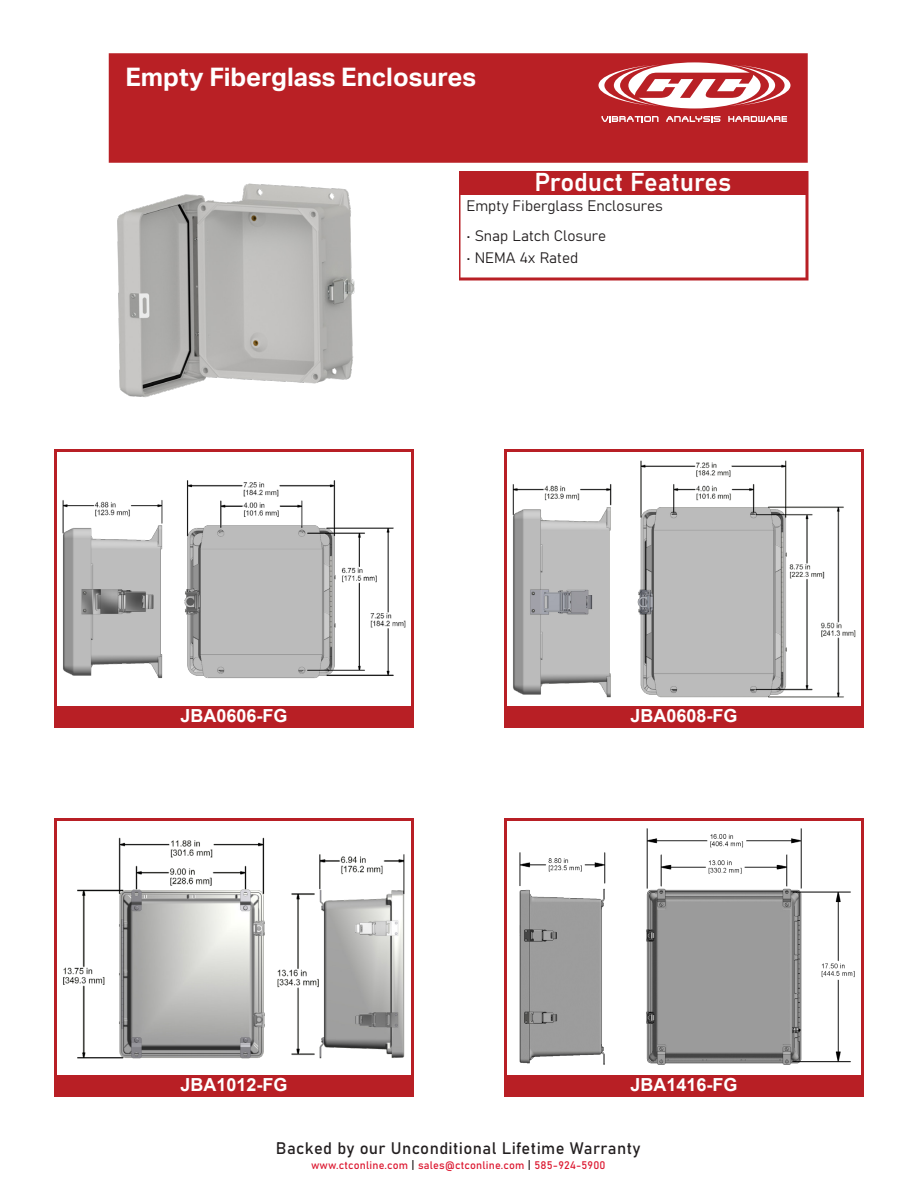
<style>
.page{position:relative;width:918px;height:1188px;background:#fff}
.page>*{position:absolute;margin:0;border:0;box-sizing:border-box;transform-origin:0 0}
.t1{font:700 25.5px "Aktiv Grotesk";color:#fff}
.t2{font:25.5px "Bahnschrift";color:#fff}
.t3{font:700 18px "Arial";color:#fff}
.t4{font:16.5px "Bahnschrift";letter-spacing:.025em;color:#231f20}
.t5{font:15px "Bahnschrift";color:#231f20}
.t6{font:10.8px "Bahnschrift";letter-spacing:.02em;color:#dc1a32}
.s1{font-size:11.25px;color:#231f20}
</style>
<div class="page">
<div style="left:110px;top:54px;width:697px;height:108px;background:#b92025"></div>
<svg style="left:598px;top:62px;width:192px;height:46px"></svg>
<svg style="left:601px;top:116px;width:58px;height:6px"></svg>
<svg style="left:666px;top:116px;width:54px;height:6px"></svg>
<svg style="left:728px;top:116px;width:59px;height:6px"></svg>
<div style="left:109px;top:53px;width:699px;height:110px;border:2px solid #b92025"></div>
<div style="left:54px;top:449px;width:360px;height:279px;background:#b81f25"></div>
<div style="left:57px;top:452px;width:354px;height:254px;background:#fff"></div>
<img style="left:62px;top:480px;width:344px;height:199px">
<div style="left:54px;top:818px;width:360px;height:279px;background:#b81f25"></div>
<div style="left:57px;top:821px;width:354px;height:254px;background:#fff"></div>
<img style="left:63px;top:837px;width:342px;height:222px">
<div style="left:504px;top:449px;width:360px;height:279px;background:#b81f25"></div>
<div style="left:507px;top:452px;width:354px;height:254px;background:#fff"></div>
<img style="left:512px;top:460px;width:344px;height:238px">
<div style="left:504px;top:818px;width:360px;height:279px;background:#b81f25"></div>
<div style="left:507px;top:821px;width:354px;height:254px;background:#fff"></div>
<img style="left:519px;top:828px;width:336px;height:237px">
<img style="left:117px;top:183px;width:238px;height:215px">
<svg style="left:459px;top:171px;width:349px;height:109px"></svg>
<p class="t1" style="left:125px;top:62px;width:352px">Empty Fiberglass Enclosures</p>
<p class="t2" style="left:534px;top:163px;width:199px">Product Features</p>
<p class="t3" style="left:180px;top:703px;width:109px">JBA0606-FG</p>
<p class="t3" style="left:180px;top:1072px;width:109px">JBA1012-FG</p>
<p class="t5" style="left:466px;top:194px;width:198px">Empty Fiberglass Enclosures</p>
<p class="t5" style="left:466px;top:224px;width:141px">• Snap Latch Closure</p>
<p class="t5" style="left:466px;top:246px;width:113px">• NEMA 4x Rated</p>
<p class="t3" style="left:630px;top:703px;width:109px">JBA0608-FG</p>
<p class="t3" style="left:630px;top:1072px;width:109px">JBA1416-FG</p>
<p class="t4" style="left:276px;top:1136px;width:366px">Backed by our Unconditional Lifetime Warranty</p>
<p class="t6" style="left:311px;top:1157px;width:296px">www.ctconline.com <span class="s1">|</span> sales@ctconline.com <span class="s1">|</span> 585-924-5900</p>
</div>
